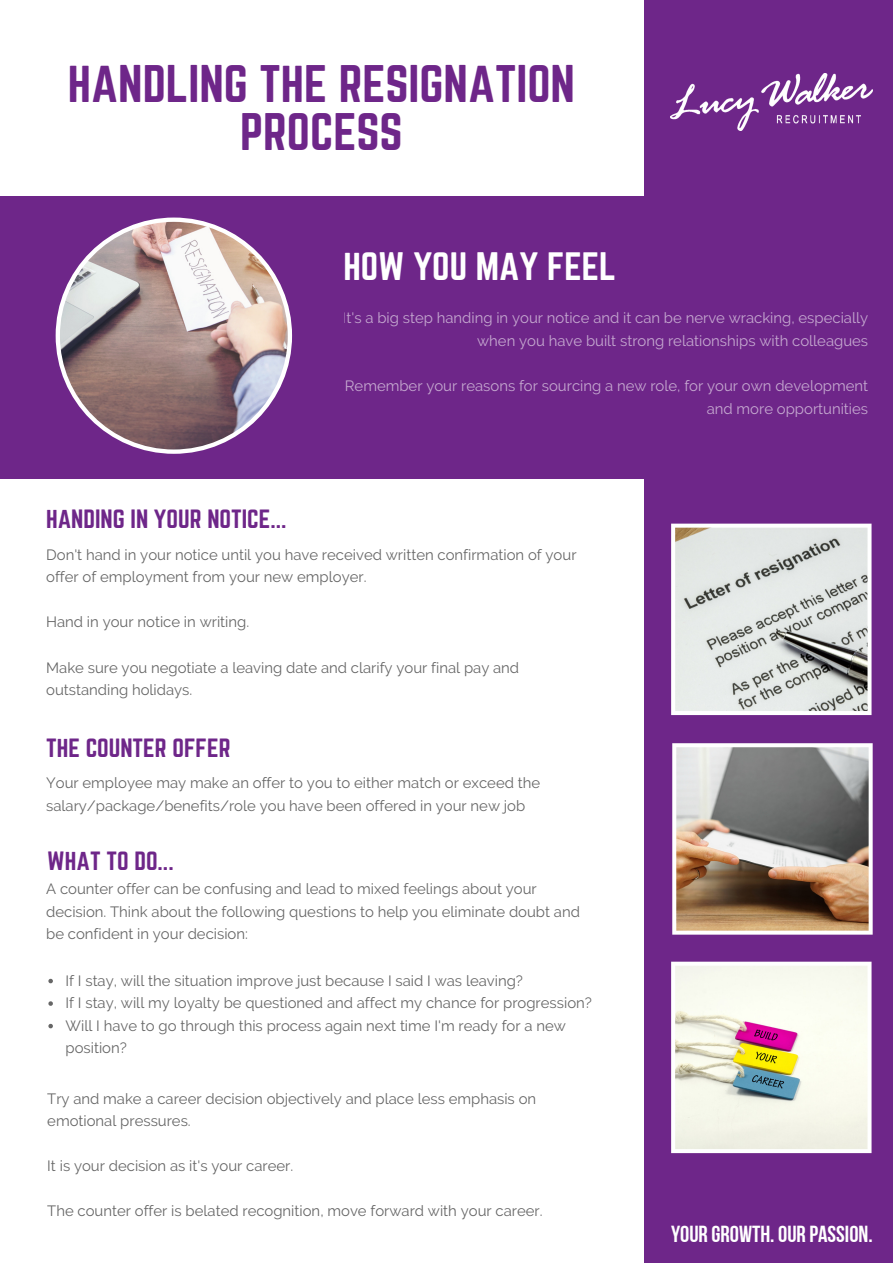
<style>
.page{position:relative;width:893px;height:1263px;background:#fff}
.page>*{position:absolute;margin:0;border:0;box-sizing:border-box;transform-origin:0 0}
.t1{font:46.35px/48.4px "Norwester";color:#6e2689;text-align:center}
.t2{font:34.8px "Norwester";color:#fff}
.t3{font:23.25px "Norwester";color:#6e2689}
.t4{font:23.25px "Bebas Neue Cyrillic";color:#fff}
.t5{font:14.85px/22.5px "Raleway";color:#000}
.t6{font:14.85px/22.5px "Raleway";color:#fff;text-align:right}
</style>
<div class="page">
<div style="left:0;top:196px;width:893px;height:283px;background:#6e2689"></div>
<div style="left:645px;top:0;width:248px;height:1263px;background:#6e2689"></div>
<svg style="left:56px;top:218px;width:236px;height:236px"></svg>
<svg style="left:48px;top:979px;width:5px;height:4px"></svg>
<svg style="left:48px;top:1001px;width:5px;height:5px"></svg>
<svg style="left:48px;top:1024px;width:5px;height:4px"></svg>
<svg style="left:671px;top:524px;width:200px;height:191px;background:#d0d4d1"></svg>
<img style="left:672px;top:743px;width:201px;height:192px">
<svg style="left:671px;top:962px;width:200px;height:191px;background:#ece9dc"></svg>
<img style="left:670px;top:73px;width:203px;height:58px">
<h1 class="t1" style="left:68px;top:61px;width:509px">HANDLING THE RESIGNATION<br>PROCESS</h1>
<h2 class="t2" style="left:343px;top:249px;width:274px">HOW YOU MAY FEEL</h2>
<p class="t6" style="left:343px;top:307px;width:527px">It's a big step handing in your notice and it can be nerve wracking, especially when you have built strong relationships with colleagues</p>
<p class="t6" style="left:345px;top:374px;width:525px">Remember your reasons for sourcing a new role, for your own development and more opportunities</p>
<h3 class="t3" style="left:46px;top:507px;width:242px">HANDING IN YOUR NOTICE...</h3>
<p class="t5" style="left:46px;top:543px;width:532px">Don't hand in your notice until you have received written confirmation of your offer of employment from your new employer.</p>
<p class="t5" style="left:46px;top:611px;width:204px">Hand in your notice in writing.</p>
<p class="t5" style="left:46px;top:656px;width:475px">Make sure you negotiate a leaving date and clarify your final pay and outstanding holidays.</p>
<h3 class="t3" style="left:46px;top:737px;width:186px">THE COUNTER OFFER</h3>
<p class="t5" style="left:46px;top:772px;width:495px">Your employee may make an offer to you to either match or exceed the salary/package/benefits/role you have been offered in your new job</p>
<h3 class="t3" style="left:47px;top:850px;width:128px">WHAT TO DO...</h3>
<p class="t5" style="left:46px;top:878px;width:535px">A counter offer can be confusing and lead to mixed feelings about your decision. Think about the following questions to help you eliminate doubt and be confident in your decision:</p>
<p class="t5" style="left:66px;top:969px;width:528px">If I stay, will the situation improve just because I said I was leaving?<br>If I stay, will my loyalty be questioned and affect my chance for progression?<br>Will I have to go through this process again next time I'm ready for a new position?</p>
<p class="t5" style="left:47px;top:1087px;width:490px">Try and make a career decision objectively and place less emphasis on emotional pressures.</p>
<p class="t5" style="left:47px;top:1155px;width:247px">It is your decision as it's your career.</p>
<p class="t5" style="left:47px;top:1200px;width:497px">The counter offer is belated recognition, move forward with your career.</p>
<h3 class="t4" style="left:671px;top:1224px;width:203px">YOUR GROWTH.OUR PASSION.</h3>
</div>
